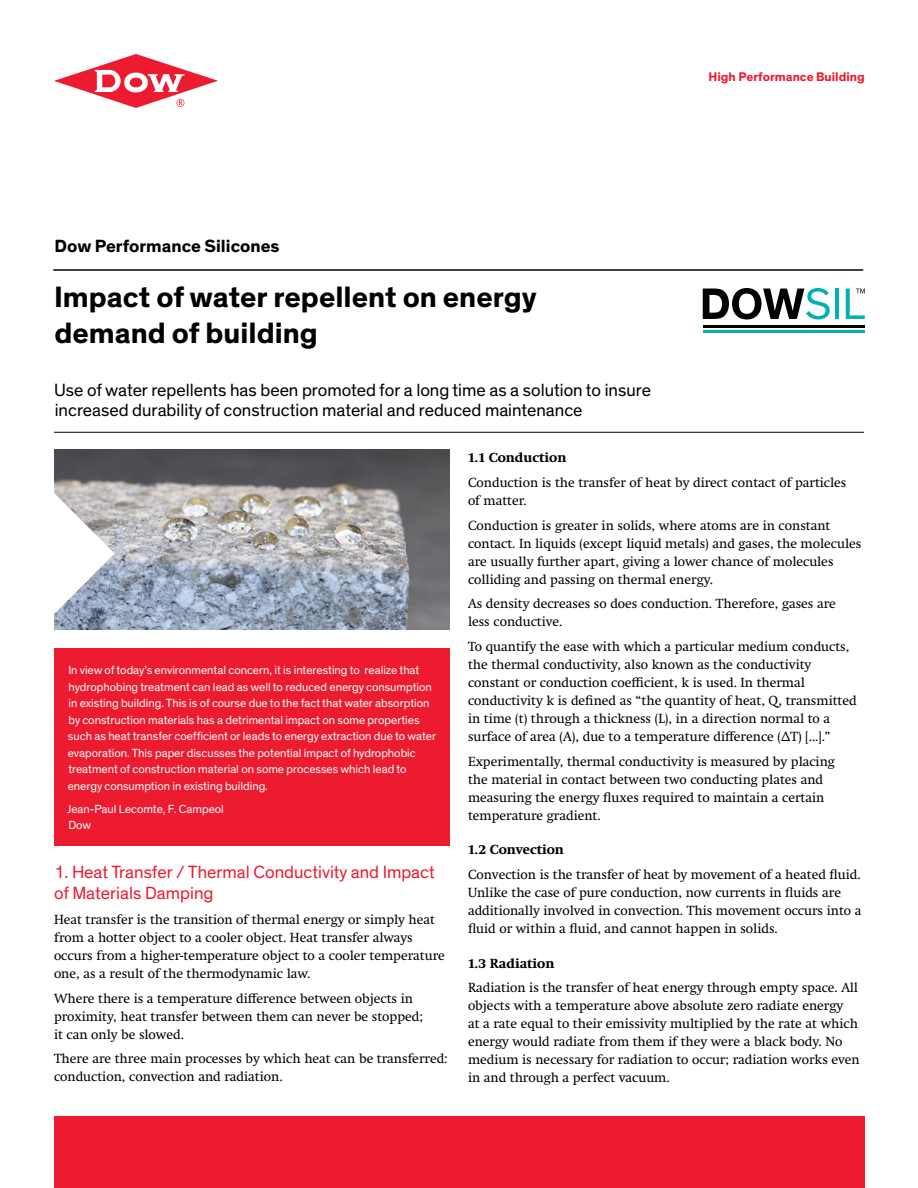
<style>
.page{position:relative;width:918px;height:1188px;background:#fff}
.page>*{position:absolute;margin:0;border:0;box-sizing:border-box;transform-origin:0 0}
.t1{font:700 30px/36px "Dow Corporate";color:#000}
.t2{font:18px/19.5px "Dow Corporate";color:#000}
.t3{font:18px/21px "Dow Corporate";color:#ed1b2f}
.t4{font:700 18px "Dow Corporate";color:#000}
.t5{font:13.5px/18px "Swift Neue LT Pro";color:#000}
.t6{font:700 13.5px "Swift Neue LT Pro";color:#000}
.t7{font:700 12.75px "Dow Corporate";color:#ed1b2f}
.t8{font:12px/16.5px "Dow Corporate";color:#fff}
</style>
<div class="page">
<div style="left:54px;top:1116px;width:810px;height:72px;background:#ed1b2f"></div>
<hr style="left:54px;top:432px;width:810px;height:1px;background:#000">
<hr style="left:53px;top:269px;width:810px;height:2px;background:#000">
<svg style="left:54px;top:54px;width:164px;height:54px"></svg>
<svg style="left:703px;top:288px;width:127px;height:31px"></svg>
<hr style="left:835px;top:289px;width:4px;height:30px;background:#00b2ad">
<svg style="left:846px;top:289px;width:19px;height:30px"></svg>
<hr style="left:703px;top:325px;width:162px;height:3px;background:#000">
<hr style="left:703px;top:330px;width:162px;height:3px;background:#00b2ad">
<img style="left:54px;top:450px;width:396px;height:180px">
<svg style="left:54px;top:493px;width:61px;height:124px"></svg>
<div style="left:54px;top:648px;width:396px;height:198px;background:#ed1b2f"></div>
<p class="t7" style="left:709px;top:68px;width:158px">High Performance Building</p>
<h2 class="t4" style="left:54px;top:235px;width:227px">Dow Performance Silicones</h2>
<h1 class="t1" style="left:54px;top:280px;width:484px">Impact of water repellent on energy demand of building</h1>
<h2 class="t2" style="left:54px;top:381px;width:598px">Use of water repellents has been promoted for a long time as a solution to insure increased durability of construction material and reduced maintenance</h2>
<p class="t8" style="left:68px;top:662px;width:370px">In view of today’s environmental concern, it is interesting to realize that hydrophobing treatment can lead as well to reduced energy consumption in existing building. This is of course due to the fact that water absorption by construction materials has a detrimental impact on some properties such as heat transfer coefficient or leads to energy extraction due to water evaporation. This paper discusses the potential impact of hydrophobic treatment of construction material on some processes which lead to energy consumption in existing building.</p>
<p class="t8" style="left:67px;top:801px;width:158px">Jean-Paul Lecomte, F. Campeol<br>Dow</p>
<h2 class="t3" style="left:54px;top:862px;width:382px">1. Heat Transfer / Thermal Conductivity and Impact of Materials Damping</h2>
<p class="t5" style="left:54px;top:910px;width:392px">Heat transfer is the transition of thermal energy or simply heat from a hotter object to a cooler object. Heat transfer always occurs from a higher-temperature object to a cooler temperature one, as a result of the thermodynamic law.</p>
<p class="t5" style="left:54px;top:989px;width:371px">Where there is a temperature difference between objects in proximity, heat transfer between them can never be stopped; it can only be slowed.</p>
<p class="t5" style="left:54px;top:1050px;width:395px">There are three main processes by which heat can be transferred: conduction, convection and radiation.</p>
<p class="t6" style="left:468px;top:450px;width:100px">1.1 Conduction</p>
<p class="t5" style="left:468px;top:473px;width:380px">Conduction is the transfer of heat by direct contact of particles of matter.</p>
<p class="t5" style="left:468px;top:516px;width:395px">Conduction is greater in solids, where atoms are in constant contact. In liquids (except liquid metals) and gases, the molecules are usually further apart, giving a lower chance of molecules colliding and passing on thermal energy.</p>
<p class="t5" style="left:468px;top:595px;width:369px">As density decreases so does conduction. Therefore, gases are less conductive.</p>
<p class="t5" style="left:468px;top:638px;width:390px">To quantify the ease with which a particular medium conducts, the thermal conductivity, also known as the conductivity constant or conduction coefficient, k is used. In thermal conductivity k is defined as “the quantity of heat, Q, transmitted in time (t) through a thickness (L), in a direction normal to a surface of area (A), due to a temperature difference (ΔT) [...].”</p>
<p class="t5" style="left:468px;top:752px;width:368px">Experimentally, thermal conductivity is measured by placing the material in contact between two conducting plates and measuring the energy fluxes required to maintain a certain temperature gradient.</p>
<p class="t6" style="left:468px;top:842px;width:98px">1.2 Convection</p>
<p class="t5" style="left:468px;top:866px;width:395px">Convection is the transfer of heat by movement of a heated fluid.<br>Unlike the case of pure conduction, now currents in fluids are additionally involved in convection. This movement occurs into a fluid or within a fluid, and cannot happen in solids.</p>
<p class="t6" style="left:468px;top:955px;width:88px">1.3 Radiation</p>
<p class="t5" style="left:468px;top:979px;width:393px">Radiation is the transfer of heat energy through empty space. All objects with a temperature above absolute zero radiate energy<br>at a rate equal to their emissivity multiplied by the rate at which energy would radiate from them if they were a black body. No medium is necessary for radiation to occur; radiation works even in and through a perfect vacuum.</p>
</div>
